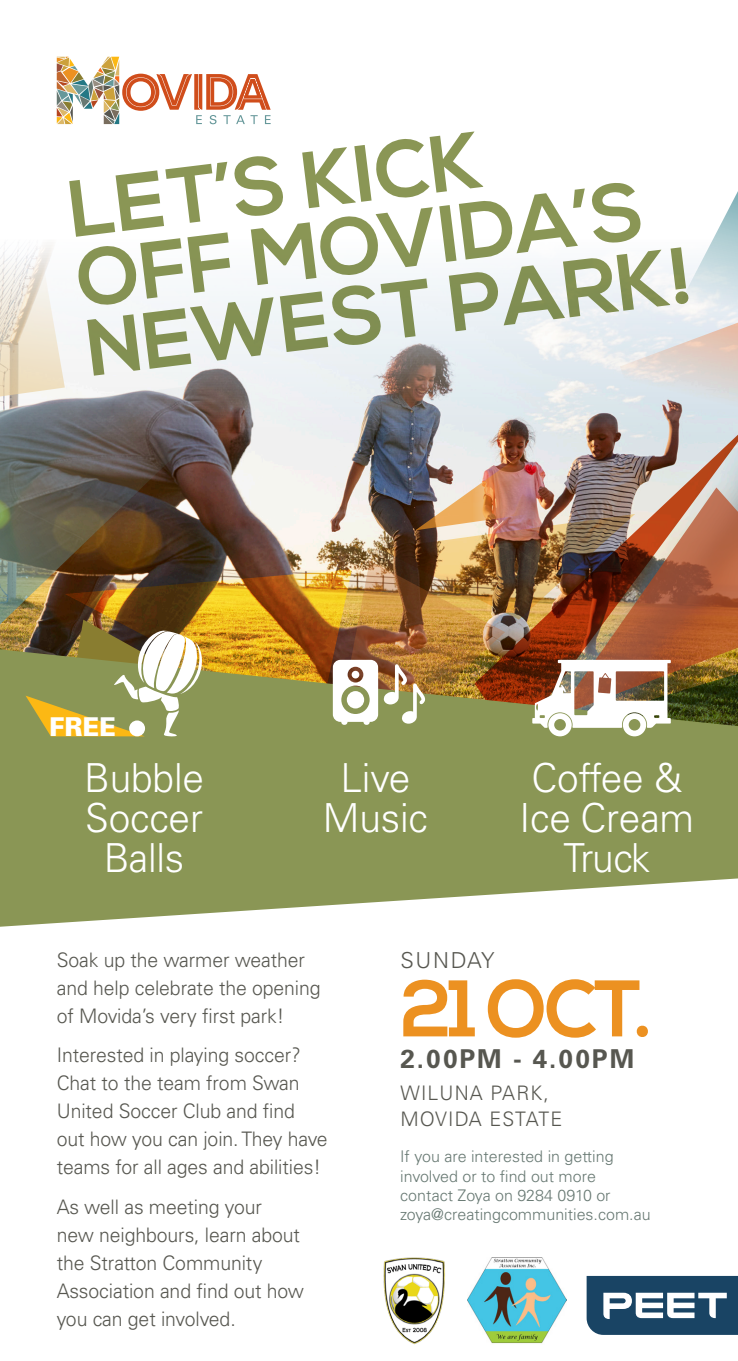
<style>
.page{position:relative;width:738px;height:1361px;background:#fff}
.page>*{position:absolute;margin:0;border:0;box-sizing:border-box;transform-origin:0 0}
.t1{font:700 80px/70px "Nexa";color:#8a9655}
.t2{font:700 80px "Nexa";color:#ec9121}
.t3{font:300 40px/40px "Univers LT Std";letter-spacing:-.005em;color:#fff;text-align:center}
.t4{font:700 26px "Univers LT Std";letter-spacing:.075em;color:#575750}
.t5{font:900 26px "Univers LT Std";color:#fff}
.t6{font:300 22px "Univers LT Std";letter-spacing:.075em;color:#575750}
.t7{font:300 20px/28px "Univers LT Std";letter-spacing:-.005em;color:#575750}
.t8{font:300 20px/26px "Univers LT Std";letter-spacing:.06em;color:#575750}
.t9{font:300 16px/19.2px "Univers LT Std";color:#687973}
</style>
<div class="page">
<img style="left:65px;top:278px;width:315px;height:291px">
<svg style="left:586px;top:1276px;width:151px;height:59px"></svg>
<svg style="left:57px;top:57px;width:213px;height:67px"></svg>
<svg style="left:256px;top:569px;width:69px;height:80px;background:#b57220"></svg>
<svg style="left:0;top:245px;width:65px;height:132px"></svg>
<img style="left:325px;top:561px;width:149px;height:88px">
<img style="left:0;top:377px;width:256px;height:272px">
<img style="left:474px;top:619px;width:263px;height:30px">
<img style="left:380px;top:193px;width:357px;height:426px">
<svg style="left:0;top:649px;width:737px;height:277px;background:#989d62"></svg>
<img style="left:467px;top:1257px;width:99px;height:87px">
<img style="left:383px;top:1257px;width:62px;height:87px">
<img style="left:532px;top:660px;width:205px;height:83px">
<svg style="left:332px;top:660px;width:93px;height:65px"></svg>
<svg style="left:26px;top:619px;width:176px;height:117px"></svg>
<div style="left:129px;top:720px;width:16px;height:16px;background:#fff;border-radius:50%"></div>
<h1 class="t1" style="left:65px;top:178px;width:611px;rotate:-7deg">LET’S KICK<br>OFF MOVIDA’S<br>NEWEST PARK!</h1>
<p class="t5" style="left:49px;top:711px;width:68px">FREE</p>
<p class="t3" style="left:84px;top:758px;width:121px">Bubble<br>Soccer<br>Balls</p>
<p class="t3" style="left:323px;top:758px;width:106px">Live<br>Music</p>
<p class="t3" style="left:519px;top:758px;width:176px">Coffee &amp;<br>Ice Cream<br>Truck</p>
<p class="t7" style="left:57px;top:946px;width:265px">Soak up the warmer weather and help celebrate the opening of Movida’s very first park!</p>
<p class="t7" style="left:57px;top:1041px;width:272px">Interested in playing soccer?<br>Chat to the team from Swan<br>United Soccer Club and find out how you can join. They have teams for all ages and abilities!</p>
<p class="t7" style="left:57px;top:1192px;width:248px">As well as meeting your new neighbours, learn about the Stratton Community<br>Association and find out how you can get involved.</p>
<p class="t6" style="left:400px;top:947px;width:96px">SUNDAY</p>
<p class="t2" style="left:400px;top:962px;width:253px">21 OCT.</p>
<p class="t4" style="left:400px;top:1044px;width:235px">2.00PM - 4.00PM</p>
<p class="t8" style="left:400px;top:1080px;width:163px">WILUNA PARK,<br>MOVIDA ESTATE</p>
<p class="t9" style="left:400px;top:1147px;width:252px">If you are interested in getting involved or to find out more contact Zoya on 9284 0910 or zoya@creatingcommunities.com.au</p>
</div>
